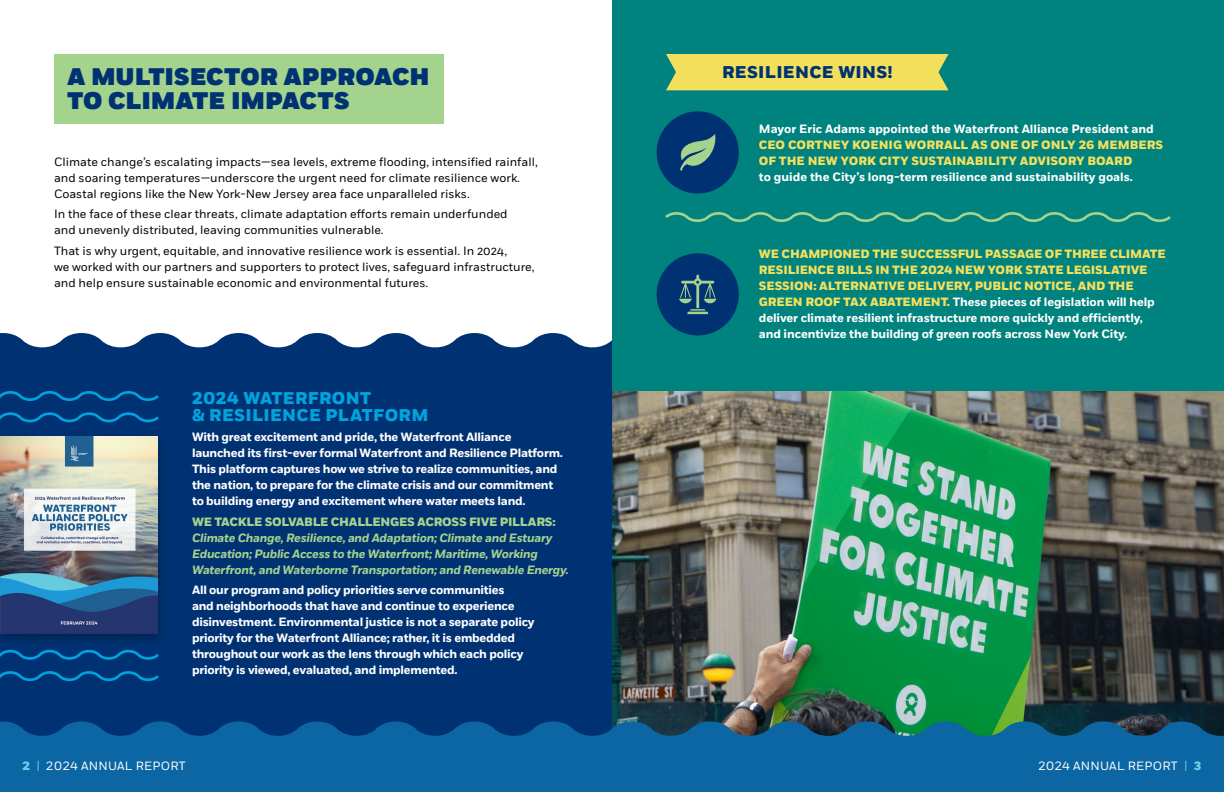
<style>
.page{position:relative;width:1224px;height:792px;background:#fff}
.page>*{position:absolute;margin:0;border:0;box-sizing:border-box;transform-origin:0 0}
.t1{font:900 24px/24px "Fort";color:#003273}
.t2{font:800 17px/17px "Fort";letter-spacing:.02em;color:#00a3de}
.t3{font:800 17px "Fort";letter-spacing:.02em;color:#003273}
.t4{font:700 12px/16px "Fort";letter-spacing:-.02em;color:#fff}
.t5{font:12px/16px "Fort";color:#000}
.t6{font:800 12px/16px "Fort";letter-spacing:-.01em;color:#f2e05d}
.t7{font:italic 700 12px/16px "Fort";letter-spacing:-.02em;color:#a4d38e}
.t8{font:700 12px "Fort";color:#fff}
.t9{font:800 12px "Fort";letter-spacing:-.02em;color:#a4d38e}
.t10{font:12px "Fort";letter-spacing:.02em;color:#fff}
.s1{font-weight:700;color:#fff}
.s2{font-weight:800;color:#71cfec}
.s3{color:#71cfec}
</style>
<div class="page">
<img style="left:612px;top:391px;width:612px;height:328px">
<div style="left:612px;top:0;width:612px;height:391px;background:#00827e"></div>
<div style="left:0;top:333px;width:612px;height:386px;background:#003273"></div>
<svg style="left:612px;top:719px;width:612px;height:73px;background:#0e6295"></svg>
<svg style="left:0;top:719px;width:612px;height:73px;background:#095f9c"></svg>
<div style="left:54px;top:54px;width:390px;height:69px;background:#a4d38e"></div>
<div style="left:0;top:431px;width:170px;height:217px;background:#000;opacity:.3"></div>
<img style="left:0;top:436px;width:158px;height:198px">
<svg style="left:0;top:646px;width:162px;height:39px;background:#004282"></svg>
<svg style="left:0;top:387px;width:162px;height:39px;background:#004282"></svg>
<div style="left:657px;top:111px;width:82px;height:83px;background:#003273;border-radius:50%"></div>
<svg style="left:680px;top:134px;width:36px;height:37px"></svg>
<div style="left:666px;top:54px;width:282px;height:36px;background:#f2e05d"></div>
<svg style="left:665px;top:212px;width:506px;height:10px"></svg>
<div style="left:657px;top:253px;width:82px;height:82px;background:#003273;border-radius:50%"></div>
<svg style="left:679px;top:275px;width:37px;height:39px"></svg>
<h1 class="t1" style="left:67px;top:66px;width:364px">A MULTISECTOR APPROACH<br>TO CLIMATE IMPACTS</h1>
<p class="t5" style="left:54px;top:154px;width:485px">Climate change’s escalating impacts—sea levels, extreme flooding, intensified rainfall, and soaring temperatures—underscore the urgent need for climate resilience work.<br>Coastal regions like the New York-New Jersey area face unparalleled risks.</p>
<p class="t5" style="left:54px;top:206px;width:455px">In the face of these clear threats, climate adaptation efforts remain underfunded and unevenly distributed, leaving communities vulnerable.</p>
<p class="t5" style="left:54px;top:243px;width:482px">That is why urgent, equitable, and innovative resilience work is essential. In 2024,<br>we worked with our partners and supporters to protect lives, safeguard infrastructure, and help ensure sustainable economic and environmental futures.</p>
<h2 class="t2" style="left:192px;top:390px;width:238px">2024 WATERFRONT<br>&amp; RESILIENCE PLATFORM</h2>
<p class="t4" style="left:192px;top:429px;width:372px">With great excitement and pride, the Waterfront Alliance launched its first-ever formal Waterfront and Resilience Platform.<br>This platform captures how we strive to realize communities, and the nation, to prepare for the climate crisis and our commitment to building energy and excitement where water meets land.</p>
<p class="t9" style="left:192px;top:514px;width:365px">WE TACKLE SOLVABLE CHALLENGES ACROSS FIVE PILLARS:</p>
<p class="t7" style="left:192px;top:530px;width:378px">Climate Change, Resilience, and Adaptation; Climate and Estuary<br>Education; Public Access to the Waterfront; Maritime, Working<br>Waterfront, and Waterborne Transportation; and Renewable Energy.</p>
<p class="t4" style="left:192px;top:582px;width:344px">All our program and policy priorities serve communities<br>and neighborhoods that have and continue to experience disinvestment. Environmental justice is not a separate policy priority for the Waterfront Alliance; rather, it is embedded throughout our work as the lens through which each policy priority is viewed, evaluated, and implemented.</p>
<h2 class="t3" style="left:722px;top:62px;width:172px">RESILIENCE WINS!</h2>
<p class="t8" style="left:759px;top:121px;width:396px">Mayor Eric Adams appointed the Waterfront Alliance President and</p>
<p class="t6" style="left:759px;top:137px;width:406px">CEO CORTNEY KOENIG WORRALL AS ONE OF ONLY 26 MEMBERS<br>OF THE NEW YORK CITY SUSTAINABILITY ADVISORY BOARD</p>
<p class="t8" style="left:759px;top:169px;width:376px">to guide the City’s long-term resilience and sustainability goals.</p>
<p class="t6" style="left:759px;top:246px;width:408px">WE CHAMPIONED THE SUCCESSFUL PASSAGE OF THREE CLIMATE RESILIENCE BILLS IN THE 2024 NEW YORK STATE LEGISLATIVE SESSION: ALTERNATIVE DELIVERY, PUBLIC NOTICE, AND THE GREEN ROOF TAX ABATEMENT. <span class="s1">These pieces of legislation will help deliver climate resilient infrastructure more quickly and efficiently, and incentivize the building of green roofs across New York City.</span></p>
<p class="t10" style="left:23px;top:758px;width:165px"><span class="s2">2</span> <span class="s3">|</span> 2024 ANNUAL REPORT</p>
<p class="t10" style="left:1038px;top:758px;width:165px">2024 ANNUAL REPORT <span class="s3">|</span> <span class="s2">3</span></p>
</div>
